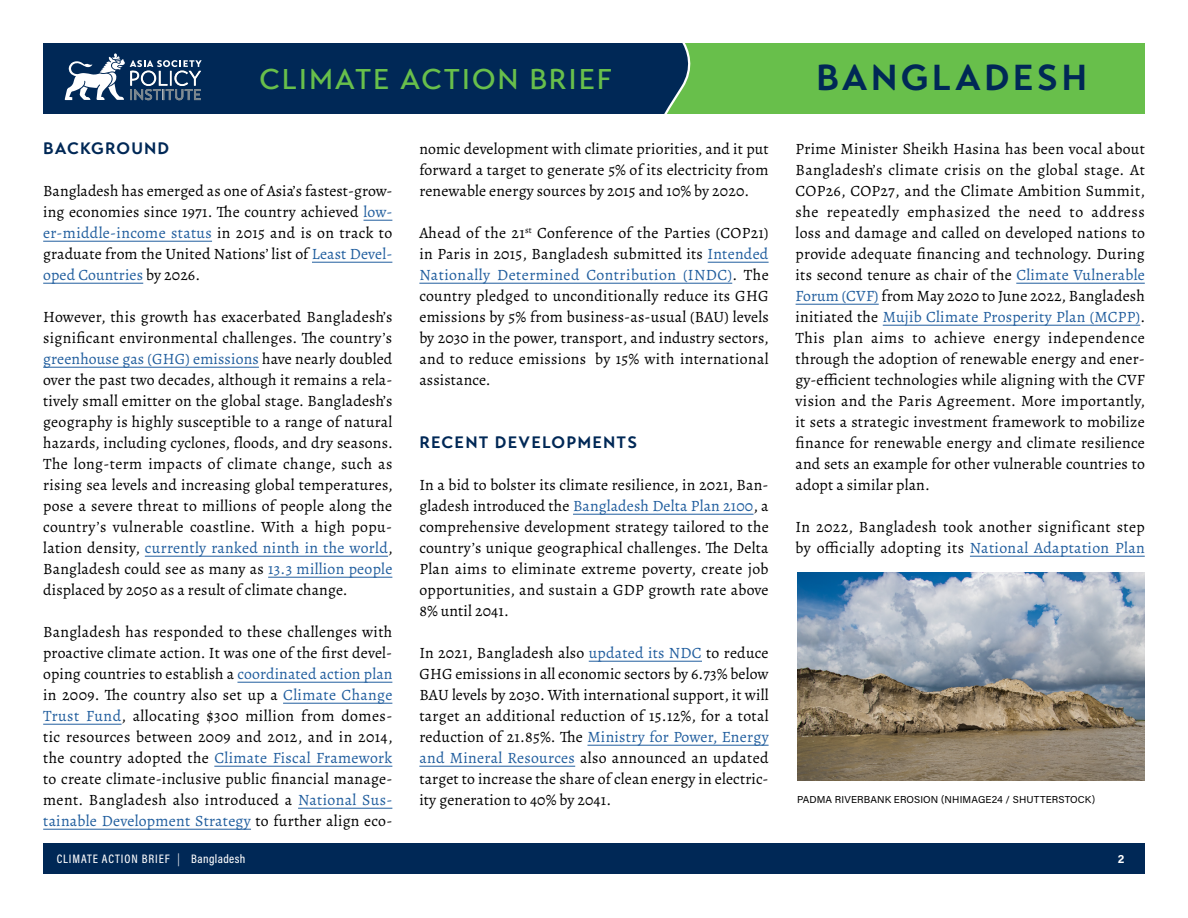
<style>
.page{position:relative;width:1188px;height:918px;background:#fff}
.page>*{position:absolute;margin:0;border:0;box-sizing:border-box;transform-origin:0 0}
.t1{font:700 36px "Transat Text";letter-spacing:.09em;color:#002856}
.t2{font:500 28.5px "Transat Text";letter-spacing:.065em;color:#68bf4b}
.t3{font:700 16.5px "Transat Text";letter-spacing:.07em;color:#002856}
.t4{font:15.75px/21px "Alegreya";letter-spacing:.01em;color:#000;text-align:justify}
.t5{font:500 12.3px "Acumin Pro Cond";letter-spacing:.07em;color:#fff}
.t6{font:700 12px "Acumin Pro";color:#fff}
.t7{font:10.05px "Acumin Pro";letter-spacing:.01em;color:#000}
.s1{color:#215e9e}
.s2{font-weight:300}
</style>
<div class="page">
<div style="left:43px;top:843px;width:1102px;height:31px;background:#002856"></div>
<div style="left:635px;top:43px;width:510px;height:71px;background:#68bf4b"></div>
<svg style="left:654px;top:43px;width:37px;height:71px"></svg>
<div style="left:43px;top:43px;width:611px;height:71px;background:#002856"></div>
<svg style="left:64px;top:53px;width:138px;height:48px"></svg>
<svg style="left:364px;top:220px;width:28px;height:1px"></svg>
<hr style="left:43px;top:241px;width:169px;height:1px;background:#215e9e">
<hr style="left:312px;top:262px;width:80px;height:1px;background:#215e9e">
<hr style="left:43px;top:283px;width:100px;height:1px;background:#215e9e">
<hr style="left:43px;top:367px;width:216px;height:1px;background:#215e9e">
<hr style="left:145px;top:556px;width:243px;height:1px;background:#215e9e">
<hr style="left:268px;top:577px;width:124px;height:1px;background:#215e9e">
<hr style="left:237px;top:682px;width:155px;height:1px;background:#215e9e">
<hr style="left:283px;top:703px;width:109px;height:1px;background:#215e9e">
<hr style="left:43px;top:724px;width:79px;height:1px;background:#215e9e">
<hr style="left:214px;top:766px;width:178px;height:1px;background:#215e9e">
<hr style="left:298px;top:808px;width:94px;height:1px;background:#215e9e">
<hr style="left:43px;top:829px;width:208px;height:1px;background:#215e9e">
<hr style="left:708px;top:262px;width:61px;height:1px;background:#215e9e">
<hr style="left:419px;top:283px;width:313px;height:1px;background:#215e9e">
<hr style="left:573px;top:514px;width:181px;height:1px;background:#215e9e">
<hr style="left:589px;top:661px;width:113px;height:1px;background:#215e9e">
<hr style="left:587px;top:745px;width:182px;height:1px;background:#215e9e">
<hr style="left:419px;top:766px;width:156px;height:1px;background:#215e9e">
<hr style="left:1016px;top:283px;width:129px;height:1px;background:#215e9e">
<hr style="left:796px;top:304px;width:83px;height:1px;background:#215e9e">
<hr style="left:883px;top:325px;width:257px;height:1px;background:#215e9e">
<hr style="left:970px;top:556px;width:175px;height:1px;background:#215e9e">
<img style="left:797px;top:573px;width:348px;height:207px">
<h2 class="t2" style="left:259px;top:62px;width:354px">CLIMATE ACTION BRIEF</h2>
<h1 class="t1" style="left:816px;top:56px;width:273px">BANGLADESH</h1>
<p class="t3" style="left:43px;top:138px;width:128px">BACKGROUND</p>
<p class="t4" style="left:43px;top:180px;width:351px">Bangladesh has emerged as one of Asia’s fastest-grow&shy;ing economies since 1971. The country achieved <span class="s1">low&shy;er-middle-income status</span> in 2015 and is on track to graduate from the United Nations’ list of <span class="s1">Least Devel&shy;oped Countries</span> by 2026.</p>
<p class="t4" style="left:43px;top:306px;width:351px">However, this growth has exacerbated Bangladesh’s significant environmental challenges. The country’s <span class="s1">greenhouse gas (GHG) emissions</span> have nearly doubled over the past two decades, although it remains a rela&shy;tively small emitter on the global stage. Bangladesh’s geography is highly susceptible to a range of natural hazards, including cyclones, floods, and dry seasons.<br>The long-term impacts of climate change, such as rising sea levels and increasing global temperatures, pose a severe threat to millions of people along the country’s vulnerable coastline. With a high popu&shy;lation density, <span class="s1">currently ranked ninth in the world</span>, Bangladesh could see as many as <span class="s1">13.3 million people </span>displaced by 2050 as a result of climate change.</p>
<p class="t4" style="left:43px;top:621px;width:351px">Bangladesh has responded to these challenges with proactive climate action. It was one of the first devel&shy;oping countries to establish a <span class="s1">coordinated action plan </span>in 2009. The country also set up a <span class="s1">Climate Change Trust Fund</span>, allocating $300 million from domes&shy;tic resources between 2009 and 2012, and in 2014, the country adopted the <span class="s1">Climate Fiscal Framework </span>to create climate-inclusive public financial manage&shy;ment. Bangladesh also introduced a <span class="s1">National Sus&shy;tainable Development Strategy</span> to further align eco-</p>
<p class="t4" style="left:419px;top:138px;width:351px">nomic development with climate priorities, and it put forward a target to generate 5% of its electricity from renewable energy sources by 2015 and 10% by 2020.</p>
<p class="t4" style="left:419px;top:222px;width:351px">Ahead of the 21<sup>st</sup> Conference of the Parties (COP21) in Paris in 2015, Bangladesh submitted its <span class="s1">Intended Nationally Determined Contribution (INDC)</span>. The country pledged to unconditionally reduce its GHG emissions by 5% from business-as-usual (BAU) levels by 2030 in the power, transport, and industry sectors, and to reduce emissions by 15% with international assistance.</p>
<p class="t3" style="left:419px;top:432px;width:219px">RECENT DEVELOPMENTS</p>
<p class="t4" style="left:419px;top:474px;width:351px">In a bid to bolster its climate resilience, in 2021, Ban&shy;gladesh introduced the <span class="s1">Bangladesh Delta Plan 2100</span>, a comprehensive development strategy tailored to the country’s unique geographical challenges. The Delta Plan aims to eliminate extreme poverty, create job opportunities, and sustain a GDP growth rate above 8% until 2041.</p>
<p class="t4" style="left:419px;top:642px;width:351px">In 2021, Bangladesh also <span class="s1">updated its NDC</span> to reduce GHG emissions in all economic sectors by 6.73% below BAU levels by 2030. With international support, it will target an additional reduction of 15.12%, for a total reduction of 21.85%. The <span class="s1">Ministry for Power, Energy and Mineral Resources</span> also announced an updated target to increase the share of clean energy in electric&shy;ity generation to 40% by 2041.</p>
<p class="t4" style="left:796px;top:138px;width:351px">Prime Minister Sheikh Hasina has been vocal about Bangladesh’s climate crisis on the global stage. At COP26, COP27, and the Climate Ambition Summit, she repeatedly emphasized the need to address loss and damage and called on developed nations to provide adequate financing and technology. During its second tenure as chair of the <span class="s1">Climate Vulnerable Forum (CVF)</span> from May 2020 to June 2022, Bangladesh initiated the <span class="s1">Mujib Climate Prosperity Plan (MCPP)</span>.<br>This plan aims to achieve energy independence through the adoption of renewable energy and ener&shy;gy-efficient technologies while aligning with the CVF vision and the Paris Agreement. More importantly, it sets a strategic investment framework to mobilize finance for renewable energy and climate resilience and sets an example for other vulnerable countries to adopt a similar plan.</p>
<p class="t4" style="left:796px;top:516px;width:351px">In 2022, Bangladesh took another significant step by officially adopting its <span class="s1">National Adaptation Plan</span></p>
<p class="t7" style="left:797px;top:792px;width:300px">PADMA RIVERBANK EROSION (NHIMAGE24 / SHUTTERSTOCK)</p>
<p class="t5" style="left:57px;top:851px;width:190px">CLIMATE ACTION BRIEF <span class="s2">|</span> Bangladesh</p>
<p class="t6" style="left:1118px;top:851px;width:8px">2</p>
</div>
